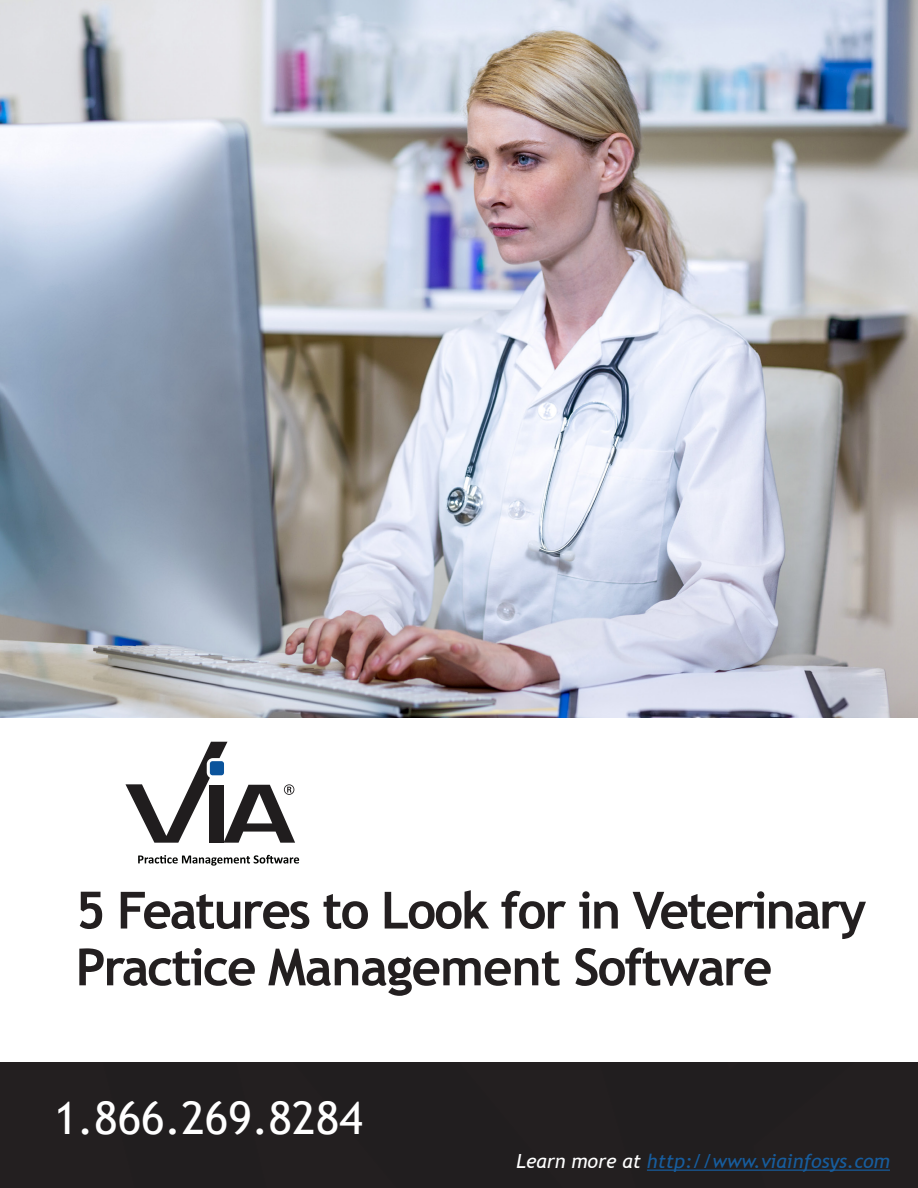
<style>
.page{position:relative;width:918px;height:1188px;background:#fff}
.page>*{position:absolute;margin:0;border:0;box-sizing:border-box;transform-origin:0 0}
.t1{font:700 51.3px "Trebuchet MS";letter-spacing:-.04em;color:#231f20}
.t2{font:45px "Trebuchet MS";color:#fff}
.t3{font:italic 19.5px "Trebuchet MS";color:#175d9e}
.s1{color:#fff}
</style>
<div class="page">
<div style="left:364px;top:1063px;width:156px;height:125px;background:#211e1f"></div>
<div style="left:520px;top:1063px;width:398px;height:125px;background:#231f20"></div>
<div style="left:0;top:1063px;width:364px;height:125px;background:#231f20"></div>
<hr style="left:647px;top:1170px;width:243px;height:1px;background:#175d9e">
<img style="left:0;top:0;width:918px;height:717px">
<svg style="left:126px;top:742px;width:169px;height:101px"></svg>
<svg style="left:138px;top:855px;width:161px;height:11px"></svg>
<p class="t1" style="left:76px;top:878px;width:792px">5 Features to Look for in Veterinary</p>
<p class="t1" style="left:76px;top:935px;width:698px">Practice Management Software</p>
<p class="t2" style="left:54px;top:1091px;width:310px">1.866.269.8284</p>
<p class="t3" style="left:516px;top:1149px;width:375px"><span class="s1">Learn more at</span> http://www.viainfosys.com</p>
</div>
